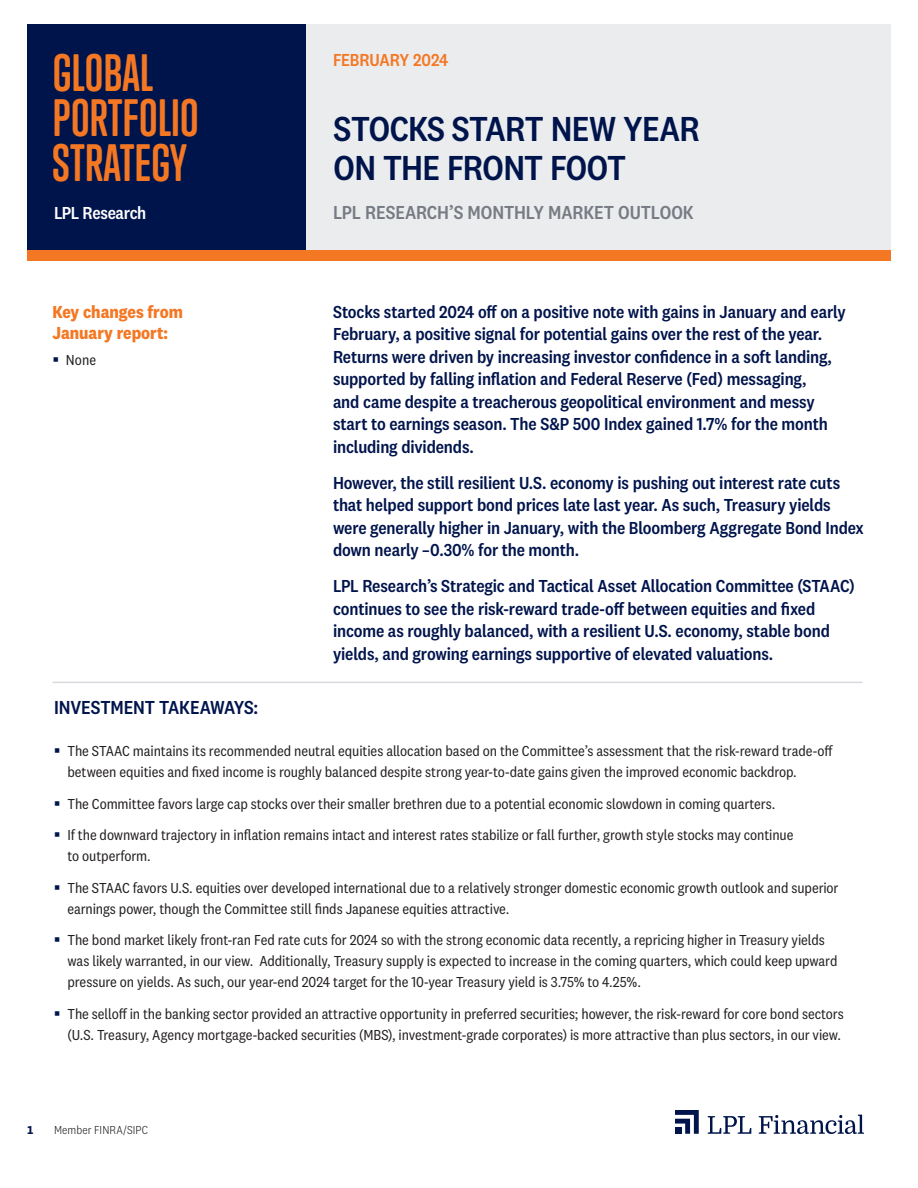
<style>
.page{position:relative;width:918px;height:1188px;background:#fff}
.page>*{position:absolute;margin:0;border:0;box-sizing:border-box;transform-origin:0 0}
.t1{font:700 48px/45px "Trump Soft Pro";letter-spacing:.005em;color:#f47723}
.t2{font:500 36px/39px "National 2 Narrow";letter-spacing:-.02em;color:#00144c}
.t3{font:500 19.5px "National 2 Narrow";letter-spacing:-.005em;color:#777b83}
.t4{font:500 19.5px "National 2 Narrow";letter-spacing:-.005em;color:#00144c}
.t5{font:500 18px/22.5px "National 2 Narrow";letter-spacing:-.01em;color:#00144c}
.t6{font:700 18px/21px "National 2 Narrow";color:#f47723}
.t7{font:500 18px "National 2 Narrow";letter-spacing:-.01em;color:#f47723}
.t8{font:500 18px "National 2 Narrow";letter-spacing:-.02em;color:#fff}
.t9{font:15px/21px "National 2 Narrow";letter-spacing:-.005em;color:#231f20}
.t10{font:300 12px "National 2 Narrow";letter-spacing:.01em;color:#231f20}
.t11{font:700 12px "National 2 Narrow";color:#00144c}
.s1{color:#00144c}
</style>
<div class="page">
<div style="left:27px;top:24px;width:864px;height:237px;background:#ebecee"></div>
<div style="left:27px;top:24px;width:279px;height:237px;background:#00144c"></div>
<div style="left:27px;top:250px;width:864px;height:11px;background:#f47723"></div>
<svg style="left:675px;top:1110px;width:24px;height:24px"></svg>
<div style="left:675px;top:1127px;width:6px;height:7px;background:#00144c"></div>
<svg style="left:708px;top:1116px;width:43px;height:18px"></svg>
<svg style="left:759px;top:1115px;width:105px;height:19px"></svg>
<hr style="left:52px;top:682px;width:810px;height:1px;background:#d8dadf">
<h1 class="t1" style="left:52px;top:50px;width:148px">GLOBAL<br>PORTFOLIO<br>STRATEGY</h1>
<p class="t7" style="left:333px;top:50px;width:117px">FEBRUARY 2024</p>
<h2 class="t2" style="left:334px;top:109px;width:368px">STOCKS START NEW YEAR<br>ON THE FRONT FOOT</h2>
<h3 class="t3" style="left:333px;top:201px;width:362px">LPL RESEARCH’S MONTHLY MARKET OUTLOOK</h3>
<p class="t8" style="left:54px;top:203px;width:94px">LPL Research</p>
<p class="t6" style="left:53px;top:301px;width:132px">Key changes from<br>January report:</p>
<p class="t9" style="left:52px;top:349px;width:45px"><span class="s1">▪</span> None</p>
<p class="t5" style="left:333px;top:300px;width:514px">Stocks started 2024 off on a positive note with gains in January and early February, a positive signal for potential gains over the rest of the year.<br>Returns were driven by increasing investor confidence in a soft landing, supported by falling inflation and Federal Reserve (Fed) messaging,<br>and came despite a treacherous geopolitical environment and messy start to earnings season. The S&amp;P 500 Index gained 1.7% for the month including dividends.</p>
<p class="t5" style="left:333px;top:471px;width:532px">However, the still resilient U.S. economy is pushing out interest rate cuts that helped support bond prices late last year. As such, Treasury yields were generally higher in January, with the Bloomberg Aggregate Bond Index down nearly –0.30% for the month.</p>
<p class="t5" style="left:333px;top:575px;width:523px">LPL Research’s Strategic and Tactical Asset Allocation Committee (STAAC) continues to see the risk-reward trade-off between equities and fixed income as roughly balanced, with a resilient U.S. economy, stable bond yields, and growing earnings supportive of elevated valuations.</p>
<h3 class="t4" style="left:54px;top:696px;width:206px">INVESTMENT TAKEAWAYS:</h3>
<p class="t9" style="left:67px;top:740px;width:767px;text-indent:-14px"><span class="s1">▪</span> The STAAC maintains its recommended neutral equities allocation based on the Committee’s assessment that the risk-reward trade-off between equities and fixed income is roughly balanced despite strong year-to-date gains given the improved economic backdrop.</p>
<p class="t9" style="left:54px;top:793px;width:723px"><span class="s1">▪</span> The Committee favors large cap stocks over their smaller brethren due to a potential economic slowdown in coming quarters.</p>
<p class="t9" style="left:67px;top:824px;width:727px;text-indent:-13px"><span class="s1">▪</span> If the downward trajectory in inflation remains intact and interest rates stabilize or fall further, growth style stocks may continue to outperform.</p>
<p class="t9" style="left:67px;top:877px;width:773px;text-indent:-14px"><span class="s1">▪</span> The STAAC favors U.S. equities over developed international due to a relatively stronger domestic economic growth outlook and superior earnings power, though the Committee still finds Japanese equities attractive.</p>
<p class="t9" style="left:67px;top:929px;width:772px;text-indent:-14px"><span class="s1">▪</span> The bond market likely front-ran Fed rate cuts for 2024 so with the strong economic data recently, a repricing higher in Treasury yields was likely warranted, in our view. Additionally, Treasury supply is expected to increase in the coming quarters, which could keep upward pressure on yields. As such, our year-end 2024 target for the 10-year Treasury yield is 3.75% to 4.25%.</p>
<p class="t9" style="left:54px;top:1003px;width:791px;text-align:right"><span class="s1">▪</span> The selloff in the banking sector provided an attractive opportunity in preferred securities; however, the risk-reward for core bond sectors (U.S. Treasury, Agency mortgage-backed securities (MBS), investment-grade corporates) is more attractive than plus sectors, in our view.</p>
<p class="t11" style="left:27px;top:1123px;width:8px">1</p>
<p class="t10" style="left:54px;top:1123px;width:96px">Member FINRA/SIPC</p>
</div>
